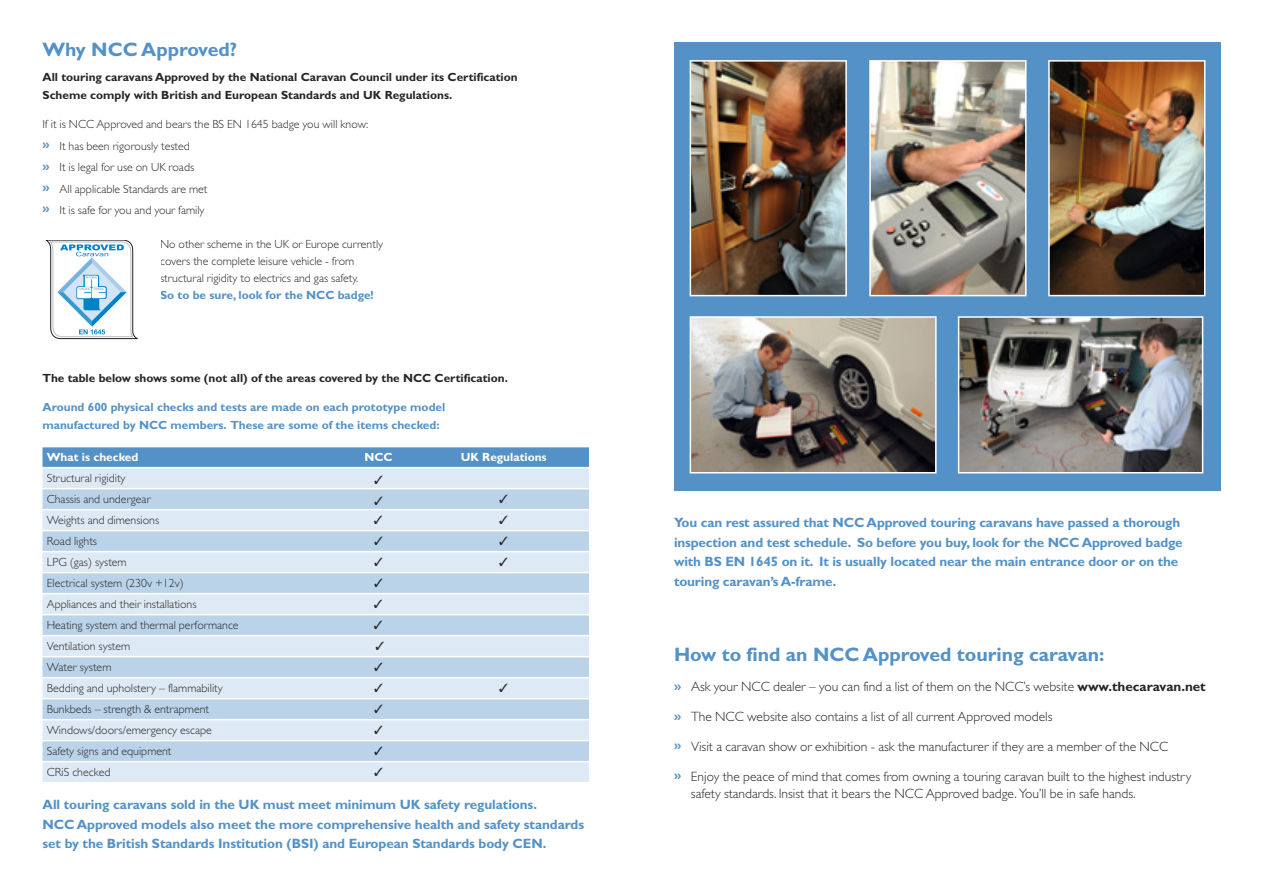
<style>
.page{position:relative;width:1263px;height:893px;background:#fff}
.page>*{position:absolute;margin:0;border:0;box-sizing:border-box;transform-origin:0 0}
.t1{font:700 19.5px "Gill Sans";color:#5391c7}
.t2{font:700 13.5px/19.5px "Gill Sans";letter-spacing:-.01em;color:#5391c7}
.t3{font:300 13.5px/17.1px "Gill Sans";color:#272627}
.t4{font:300 11.85px/21.3px "Gill Sans";color:#272627}
.t5{font:700 11.85px/17.1px "Gill Sans";color:#272627}
.t6{font:700 11.85px/17.1px "Gill Sans";color:#5391c7}
.t7{font:700 11.85px "Gill Sans";color:#fff}
.s1{font-weight:700;color:#5391c7}
.s2{font-weight:700;font-size:11.85px;color:#5391c7}
.s3{font-weight:700}
</style>
<div class="page">
<div style="left:43px;top:447px;width:546px;height:20px;background:#5391c7"></div>
<div style="left:43px;top:468px;width:546px;height:20px;background:#dde9f4"></div>
<div style="left:43px;top:489px;width:546px;height:20px;background:#bad3e9"></div>
<div style="left:43px;top:510px;width:546px;height:20px;background:#dde9f4"></div>
<div style="left:43px;top:531px;width:546px;height:20px;background:#bad3e9"></div>
<div style="left:43px;top:552px;width:546px;height:20px;background:#dde9f4"></div>
<div style="left:43px;top:573px;width:546px;height:20px;background:#bad3e9"></div>
<div style="left:43px;top:594px;width:546px;height:20px;background:#dde9f4"></div>
<div style="left:43px;top:615px;width:546px;height:20px;background:#bad3e9"></div>
<div style="left:43px;top:636px;width:546px;height:20px;background:#dde9f4"></div>
<div style="left:43px;top:657px;width:546px;height:20px;background:#bad3e9"></div>
<div style="left:43px;top:678px;width:546px;height:20px;background:#dde9f4"></div>
<div style="left:43px;top:699px;width:546px;height:20px;background:#bad3e9"></div>
<div style="left:43px;top:720px;width:546px;height:20px;background:#dde9f4"></div>
<div style="left:43px;top:741px;width:546px;height:20px;background:#bad3e9"></div>
<div style="left:43px;top:762px;width:546px;height:20px;background:#dde9f4"></div>
<svg style="left:46px;top:240px;width:91px;height:99px"></svg>
<div style="left:674px;top:43px;width:546px;height:448px;background:#5391c7"></div>
<img style="left:693px;top:63px;width:151px;height:230px">
<div style="left:690px;top:60px;width:157px;height:236px;border:2px solid #fff"></div>
<img style="left:872px;top:63px;width:151px;height:230px">
<div style="left:869px;top:60px;width:157px;height:236px;border:2px solid #fff"></div>
<img style="left:1051px;top:63px;width:151px;height:230px">
<div style="left:1048px;top:60px;width:157px;height:236px;border:2px solid #fff"></div>
<img style="left:693px;top:319px;width:240px;height:151px">
<div style="left:690px;top:316px;width:246px;height:157px;border:2px solid #fff"></div>
<img style="left:961px;top:319px;width:239px;height:151px">
<div style="left:958px;top:316px;width:245px;height:157px;border:2px solid #fff"></div>
<h1 class="t1" style="left:43px;top:42px;width:196px">Why NCC Approved?</h1>
<p class="t5" style="left:43px;top:70px;width:477px">All touring caravans Approved by the National Caravan Council under its Certification<br>Scheme comply with British and European Standards and UK Regulations.</p>
<p class="t4" style="left:43px;top:114px;width:327px">If it is NCC Approved and bears the BS EN 1645 badge you will know: <span class="s1">»</span> It has been rigorously tested<br><span class="s1">»</span> It is legal for use on UK roads<br><span class="s1">»</span> All applicable Standards are met<br><span class="s1">»</span> It is safe for you and your family</p>
<p class="t4" style="left:160px;top:235px;width:224px;line-height:17.1px">No other scheme in the UK or Europe currently covers the complete leisure vehicle - from structural rigidity to electrics and gas safety.</p>
<p class="t6" style="left:160px;top:288px;width:215px">So to be sure, look for the NCC badge!</p>
<p class="t5" style="left:43px;top:370px;width:467px">The table below shows some (not all) of the areas covered by the NCC Certification.</p>
<p class="t6" style="left:43px;top:400px;width:404px">Around 600 physical checks and tests are made on each prototype model manufactured by NCC members. These are some of the items checked:</p>
<p class="t7" style="left:47px;top:453px;width:93px">What is checked</p>
<p class="t7" style="left:364px;top:453px;width:30px">NCC</p>
<p class="t7" style="left:461px;top:453px;width:87px">UK Regulations</p>
<p class="t4" style="left:47px;top:467px;width:80px">Structural rigidity</p>
<p class="t4" style="left:47px;top:488px;width:105px">Chassis and undergear</p>
<p class="t4" style="left:47px;top:509px;width:114px">Weights and dimensions</p>
<p class="t4" style="left:47px;top:530px;width:52px">Road lights</p>
<p class="t4" style="left:47px;top:551px;width:81px">LPG (gas) system</p>
<p class="t4" style="left:47px;top:572px;width:139px">Electrical system (230v +12v)</p>
<p class="t4" style="left:47px;top:593px;width:151px">Appliances and their installations</p>
<p class="t4" style="left:47px;top:614px;width:193px">Heating system and thermal performance</p>
<p class="t4" style="left:47px;top:635px;width:85px">Ventilation system</p>
<p class="t4" style="left:47px;top:656px;width:66px">Water system</p>
<p class="t4" style="left:47px;top:677px;width:178px">Bedding and upholstery – flammability</p>
<p class="t4" style="left:47px;top:698px;width:164px">Bunkbeds – strength &amp; entrapment</p>
<p class="t4" style="left:47px;top:719px;width:167px">Windows/doors/emergency escape</p>
<p class="t4" style="left:47px;top:740px;width:126px">Safety signs and equipment</p>
<p class="t4" style="left:47px;top:761px;width:65px">CRiS checked</p>
<p class="t2" style="left:43px;top:796px;width:543px">All touring caravans sold in the UK must meet minimum UK safety regulations.<br>NCC Approved models also meet the more comprehensive health and safety standards set by the British Standards Institution (BSI) and European Standards body CEN.</p>
<p class="t2" style="left:674px;top:514px;width:510px">You can rest assured that NCC Approved touring caravans have passed a thorough inspection and test schedule. So before you buy, look for the NCC Approved badge with BS EN 1645 on it. It is usually located near the main entrance door or on the touring caravan’s A-frame.</p>
<h1 class="t1" style="left:674px;top:647px;width:432px">How to find an NCC Approved touring caravan:</h1>
<p class="t3" style="left:674px;top:678px;width:533px"><span class="s2">»</span> Ask your NCC dealer – you can find a list of them on the NCC’s website <span class="s3">www.thecaravan.net</span></p>
<p class="t3" style="left:674px;top:708px;width:380px"><span class="s2">»</span> The NCC website also contains a list of all current Approved models</p>
<p class="t3" style="left:674px;top:738px;width:496px"><span class="s2">»</span> Visit a caravan show or exhibition - ask the manufacturer if they are a member of the NCC</p>
<p class="t3" style="left:691px;top:768px;width:502px;text-indent:-17px"><span class="s2">»</span> Enjoy the peace of mind that comes from owning a touring caravan built to the highest industry safety standards. Insist that it bears the NCC Approved badge. You’ll be in safe hands.</p>
</div>
